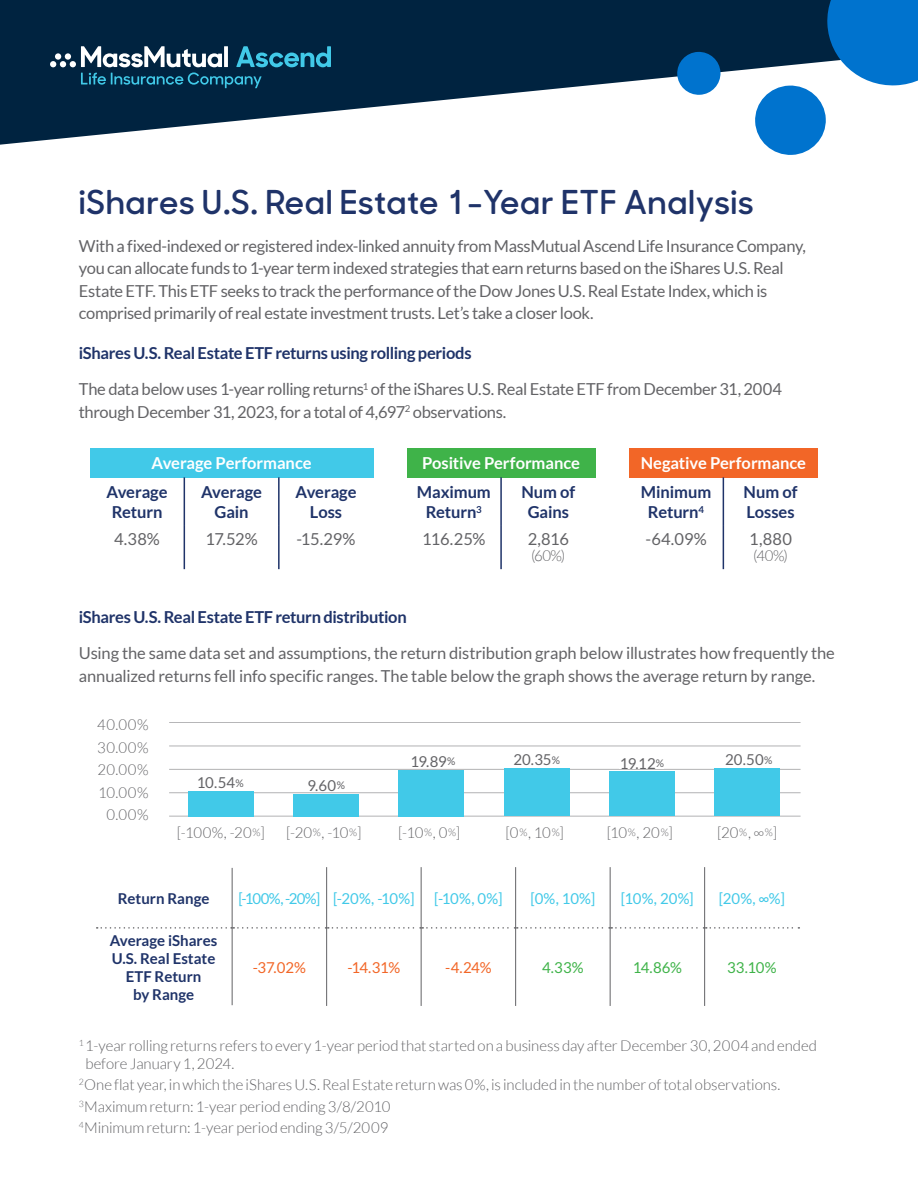
<style>
.page{position:relative;width:918px;height:1188px;background:#fff}
.page>*{position:absolute;margin:0;border:0;box-sizing:border-box;transform-origin:0 0}
.Cov_Headline_294{font:600 33px "MM Sharp Sans";letter-spacing:.02em;color:#1f3369}
.Body{font:16.5px/22.5px "Lato";letter-spacing:-.02em;color:#636366}
.Body-2{font:700 16.5px/19.8px "Lato";letter-spacing:-.01em;color:#1f3369;text-align:center}
.t1{font:700 16.5px "Lato";letter-spacing:-.005em;color:#fff}
.Copyright{font:300 15px/18px "Lato";letter-spacing:-.005em;color:#636366}
.body{font:300 15px "Lato";letter-spacing:.01em;color:#636366}
.body-2{font:15px "Lato";letter-spacing:-.025em;color:#41c9e8}
.t2{font:700 15px/18px "Lato";color:#1f3369;text-align:center}
.body-3{font:15px "Lato";letter-spacing:.005em;color:#636366}
.body-4{font:15px "Lato";letter-spacing:-.025em;color:#f26627}
.body-5{font:15px "Lato";letter-spacing:.005em;color:#3fb349}
.s1{font-size:10.5px}
</style>
<div class="page">
<hr style="left:169px;top:792px;width:632px;height:1px;background:#636366">
<hr style="left:169px;top:746px;width:632px;height:1px;background:#636366">
<hr style="left:169px;top:722px;width:632px;height:1px;background:#636366">
<hr style="left:169px;top:816px;width:632px;height:1px;background:#636366">
<hr style="left:169px;top:769px;width:632px;height:1px;background:#636366">
<div style="left:188px;top:791px;width:65px;height:25px;background:#41c9e8"></div>
<div style="left:294px;top:794px;width:65px;height:22px;background:#41c9e8"></div>
<div style="left:399px;top:770px;width:65px;height:46px;background:#41c9e8"></div>
<div style="left:504px;top:768px;width:65px;height:48px;background:#41c9e8"></div>
<div style="left:609px;top:772px;width:65px;height:44px;background:#41c9e8"></div>
<div style="left:715px;top:768px;width:65px;height:48px;background:#41c9e8"></div>
<svg style="left:97px;top:927px;width:702px;height:2px"></svg>
<hr style="left:232px;top:868px;width:1px;height:60px;background:#636366">
<hr style="left:326px;top:867px;width:1px;height:61px;background:#636366">
<hr style="left:421px;top:867px;width:1px;height:61px;background:#636366">
<hr style="left:515px;top:867px;width:1px;height:61px;background:#636366">
<hr style="left:610px;top:867px;width:1px;height:61px;background:#636366">
<hr style="left:704px;top:867px;width:1px;height:61px;background:#636366">
<hr style="left:232px;top:928px;width:1px;height:77px;background:#636366">
<hr style="left:326px;top:928px;width:1px;height:78px;background:#636366">
<hr style="left:421px;top:928px;width:1px;height:78px;background:#636366">
<hr style="left:515px;top:928px;width:1px;height:78px;background:#636366">
<hr style="left:610px;top:928px;width:1px;height:78px;background:#636366">
<hr style="left:704px;top:928px;width:1px;height:78px;background:#636366">
<div style="left:90px;top:448px;width:283px;height:29px;background:#41c9e8"></div>
<hr style="left:184px;top:477px;width:1px;height:49px;background:#1f3369">
<hr style="left:278px;top:477px;width:2px;height:49px;background:#1f3369">
<hr style="left:184px;top:526px;width:1px;height:43px;background:#1f3369">
<hr style="left:278px;top:526px;width:2px;height:43px;background:#1f3369">
<div style="left:407px;top:448px;width:189px;height:29px;background:#3fb349"></div>
<hr style="left:500px;top:477px;width:2px;height:49px;background:#1f3369">
<hr style="left:500px;top:526px;width:2px;height:43px;background:#1f3369">
<div style="left:629px;top:448px;width:189px;height:29px;background:#f26627"></div>
<hr style="left:723px;top:477px;width:1px;height:49px;background:#1f3369">
<hr style="left:723px;top:526px;width:1px;height:43px;background:#1f3369">
<svg style="left:0;top:0;width:677px;height:145px;fill:#002340"></svg>
<svg style="left:677px;top:0;width:241px;height:155px"></svg>
<svg style="left:50px;top:46px;width:281px;height:42px;background:#28546e"></svg>
<div style="left:65px;top:53px;width:6px;height:7px;background:#fff;border-radius:50%"></div>
<div style="left:55px;top:53px;width:6px;height:7px;background:#fff;border-radius:50%"></div>
<p class="Cov_Headline_294" style="left:79px;top:176px;width:676px">iShares U.S. Real Estate 1-Year ETF Analysis</p>
<p class="Body" style="left:79px;top:234px;width:728px">With a fixed-indexed or registered index-linked annuity from MassMutual Ascend Life Insurance Company, you can allocate funds to 1-year term indexed strategies that earn returns based on the iShares U.S. Real Estate ETF. This ETF seeks to track the performance of the Dow Jones U.S. Real Estate Index, which is comprised primarily of real estate investment trusts. Let’s take a closer look.</p>
<p class="Body-2" style="left:79px;top:343px;width:394px">iShares U.S. Real Estate ETF returns using rolling periods</p>
<p class="Body" style="left:79px;top:378px;width:705px">The data below uses 1-year rolling returns<sup>1</sup> of the iShares U.S. Real Estate ETF from December 31, 2004 through December 31, 2023, for a total of 4,697<sup>2</sup> observations.</p>
<p class="t1" style="left:152px;top:454px;width:161px">Average Performance</p>
<p class="Body-2" style="left:107px;top:482px;width:62px">Average<br>Return</p>
<p class="Body-2" style="left:201px;top:482px;width:62px">Average<br>Gain</p>
<p class="Body-2" style="left:296px;top:482px;width:62px">Average<br>Loss</p>
<p class="Body" style="left:114px;top:527px;width:47px">4.38%</p>
<p class="Body" style="left:205px;top:527px;width:54px">17.52%</p>
<p class="Body" style="left:297px;top:527px;width:61px">-15.29%</p>
<p class="t1" style="left:422px;top:454px;width:159px">Positive Performance</p>
<p class="Body-2" style="left:417px;top:482px;width:76px">Maximum<br>Return<sup>3</sup></p>
<p class="Body-2" style="left:521px;top:482px;width:55px">Num of<br>Gains</p>
<p class="Body" style="left:422px;top:527px;width:65px">116.25%</p>
<p class="Body" style="left:528px;top:527px;width:43px">2,816</p>
<p class="Copyright" style="left:531px;top:547px;width:36px">(60%)</p>
<p class="t1" style="left:641px;top:454px;width:167px">Negative Performance</p>
<p class="Body-2" style="left:641px;top:482px;width:72px">Minimum<br>Return<sup>4</sup></p>
<p class="Body-2" style="left:744px;top:482px;width:55px;text-align:left">Num of<br>Losses</p>
<p class="Body" style="left:645px;top:527px;width:63px">-64.09%</p>
<p class="Body" style="left:749px;top:527px;width:44px">1,880</p>
<p class="Copyright" style="left:753px;top:547px;width:36px">(40%)</p>
<p class="Body-2" style="left:79px;top:607px;width:329px">iShares U.S. Real Estate ETF return distribution</p>
<p class="Body" style="left:79px;top:642px;width:758px">Using the same data set and assumptions, the return distribution graph below illustrates how frequently the annualized returns fell info specific ranges. The table below the graph shows the average return by range.</p>
<p class="body" style="left:97px;top:717px;width:53px">40.00%</p>
<p class="body" style="left:97px;top:739px;width:53px">30.00%</p>
<p class="body" style="left:98px;top:762px;width:53px">20.00%</p>
<p class="body" style="left:98px;top:784px;width:52px">10.00%</p>
<p class="body" style="left:106px;top:807px;width:44px">0.00%</p>
<p class="body-3" style="left:197px;top:775px;width:48px">10.54<span class="s1">%</span></p>
<p class="body" style="left:177px;top:824px;width:89px">[-100%, -20<span class="s1">%</span>]</p>
<p class="body-3" style="left:307px;top:777px;width:39px">9.60<span class="s1">%</span></p>
<p class="body" style="left:286px;top:824px;width:77px">[-20<span class="s1">%</span>, -10<span class="s1">%</span>]</p>
<p class="body-3" style="left:411px;top:753px;width:46px">19.89<span class="s1">%</span></p>
<p class="body-3" style="left:513px;top:752px;width:48px">20.35<span class="s1">%</span></p>
<p class="body" style="left:398px;top:824px;width:64px">[-10<span class="s1">%</span>, 0<span class="s1">%</span>]</p>
<p class="body" style="left:506px;top:824px;width:60px">[0<span class="s1">%</span>, 10<span class="s1">%</span>]</p>
<p class="body-3" style="left:620px;top:755px;width:46px">19.12<span class="s1">%</span></p>
<p class="body" style="left:607px;top:824px;width:68px">[10<span class="s1">%</span>, 20<span class="s1">%</span>]</p>
<p class="body-3" style="left:725px;top:752px;width:49px">20.50<span class="s1">%</span></p>
<p class="body" style="left:717px;top:824px;width:61px">[20<span class="s1">%</span>, ∞<span class="s1">%</span>]</p>
<p class="t2" style="left:118px;top:889px;width:93px">Return Range</p>
<p class="body-2" style="left:239px;top:890px;width:83px">[-100%, -20%]</p>
<p class="body-2" style="left:333px;top:890px;width:83px">[-20%, -10%]</p>
<p class="body-2" style="left:434px;top:890px;width:70px">[-10%, 0%]</p>
<p class="body-2" style="left:530px;top:890px;width:66px">[0%, 10%]</p>
<p class="body-2" style="left:621px;top:890px;width:74px">[10%, 20%]</p>
<p class="body-2" style="left:719px;top:890px;width:68px">[20%, ∞%]</p>
<p class="t2" style="left:110px;top:931px;width:109px">Average iShares<br>U.S. Real Estate<br>ETF Return<br>by Range</p>
<p class="body-4" style="left:253px;top:959px;width:55px">-37.02%</p>
<p class="body-4" style="left:347px;top:959px;width:54px">-14.31%</p>
<p class="body-4" style="left:445px;top:959px;width:48px">-4.24%</p>
<p class="body-5" style="left:542px;top:959px;width:43px">4.33%</p>
<p class="body-5" style="left:633px;top:959px;width:51px">14.86%</p>
<p class="body-5" style="left:727px;top:959px;width:51px">33.10%</p>
<p class="Copyright" style="left:85px;top:1037px;width:733px;text-indent:-7px"><sup>1</sup> 1-year rolling returns refers to every 1-year period that started on a business day after December 30, 2004 and ended before January 1, 2024.</p>
<p class="Copyright" style="left:79px;top:1076px;width:703px"><sup>2</sup>One flat year, in which the iShares U.S. Real Estate return was 0%, is included in the number of total observations.</p>
<p class="Copyright" style="left:79px;top:1097px;width:313px"><sup>3</sup>Maximum return: 1-year period ending 3/8/2010</p>
<p class="Copyright" style="left:79px;top:1119px;width:311px"><sup>4</sup>Minimum return: 1-year period ending 3/5/2009</p>
</div>
